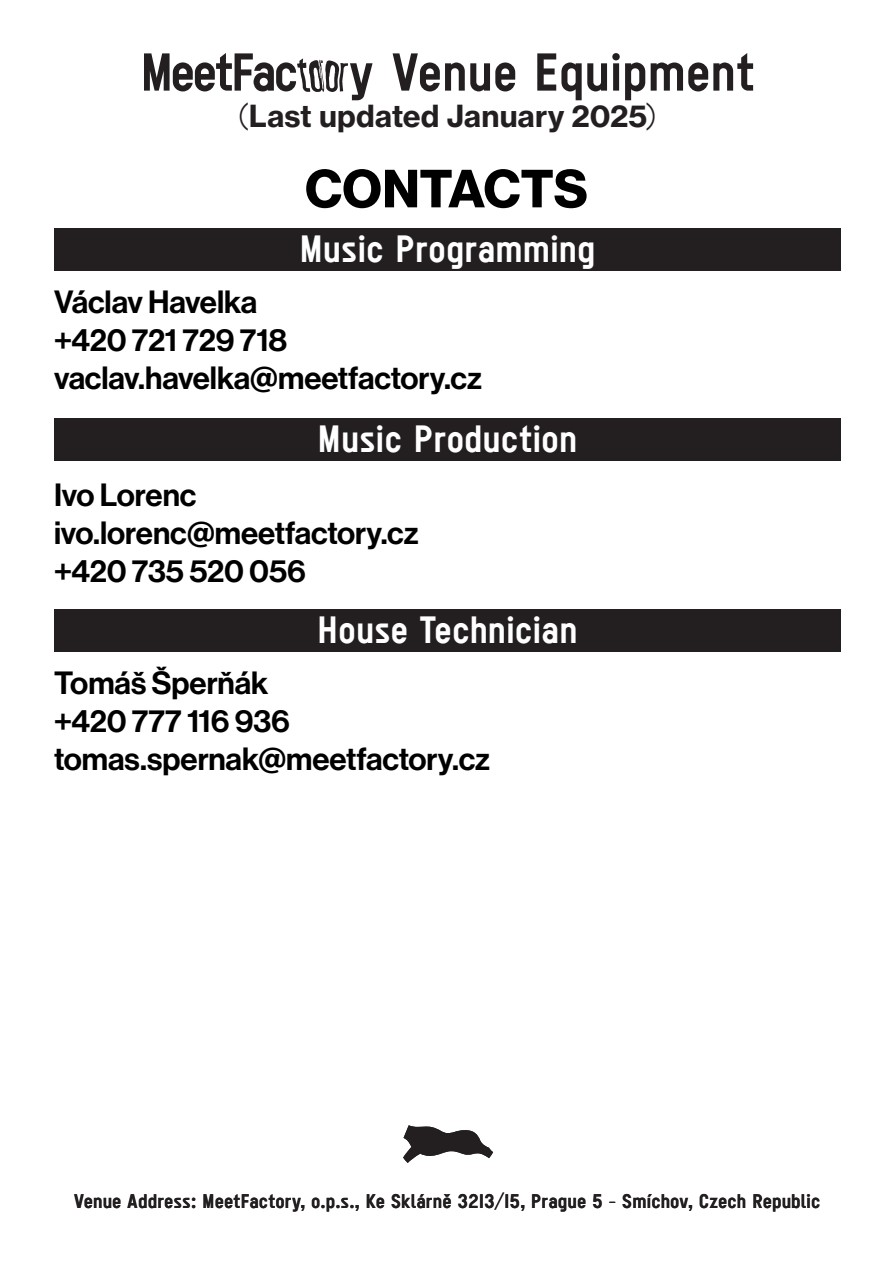
<style>
.page{position:relative;width:893px;height:1263px;background:#fff}
.page>*{position:absolute;margin:0;border:0;box-sizing:border-box;transform-origin:0 0}
.t1{font:52.5px "MF Grotesk New";letter-spacing:-.005em;color:#231f20}
.t2{font:52.5px "N Haas Grotesk DS Pro 75 Bd";color:#000}
.t3{font:37.5px "MF Grotesk New";letter-spacing:-.005em;color:#fff}
.t4{font:31.5px/37.8px "N Haas Grotesk DS Pro 65 Md";letter-spacing:-.005em;color:#000}
.t5{font:30px "N Haas Grotesk TX Pro 75 Bd";color:#231f20}
.t6{font:19.5px "MF Grotesk New";color:#231f20}
.s1{font-family:"MF Grotesk New"}
</style>
<div class="page">
<div style="left:54px;top:229px;width:787px;height:42px;background:#231f20"></div>
<div style="left:54px;top:418px;width:787px;height:43px;background:#231f20"></div>
<div style="left:54px;top:609px;width:787px;height:42px;background:#231f20"></div>
<h1 class="t1" style="left:140px;top:42px;width:617px">(MF6) Venue Equipment</h1>
<p class="t5" style="left:238px;top:97px;width:421px"><span class="s1">(</span>Last updated January 2025<span class="s1">)</span></p>
<h1 class="t2" style="left:305px;top:158px;width:284px">CONTACTS</h1>
<p class="t3" style="left:299px;top:228px;width:298px">Music Programming</p>
<p class="t4" style="left:54px;top:284px;width:430px">Václav Havelka<br>+420 721 729 718 vaclav.havelka@meetfactory.cz</p>
<p class="t3" style="left:317px;top:417px;width:262px">Music Production</p>
<p class="t4" style="left:54px;top:477px;width:366px">Ivo Lorenc ivo.lorenc@meetfactory.cz +420 735 520 056</p>
<p class="t3" style="left:317px;top:608px;width:262px">House Technician</p>
<p class="t4" style="left:54px;top:665px;width:438px">Tomáš Šperňák<br>+420 777 116 936 tomas.spernak@meetfactory.cz</p>
<h1 class="t1" style="left:399px;top:1114px;width:98px">(pig)</h1>
<p class="t6" style="left:74px;top:1190px;width:748px">Venue Address: MeetFactory, o.p.s., Ke Sklárně 3213/15, Prague 5 - Smíchov, Czech Republic</p>
</div>
